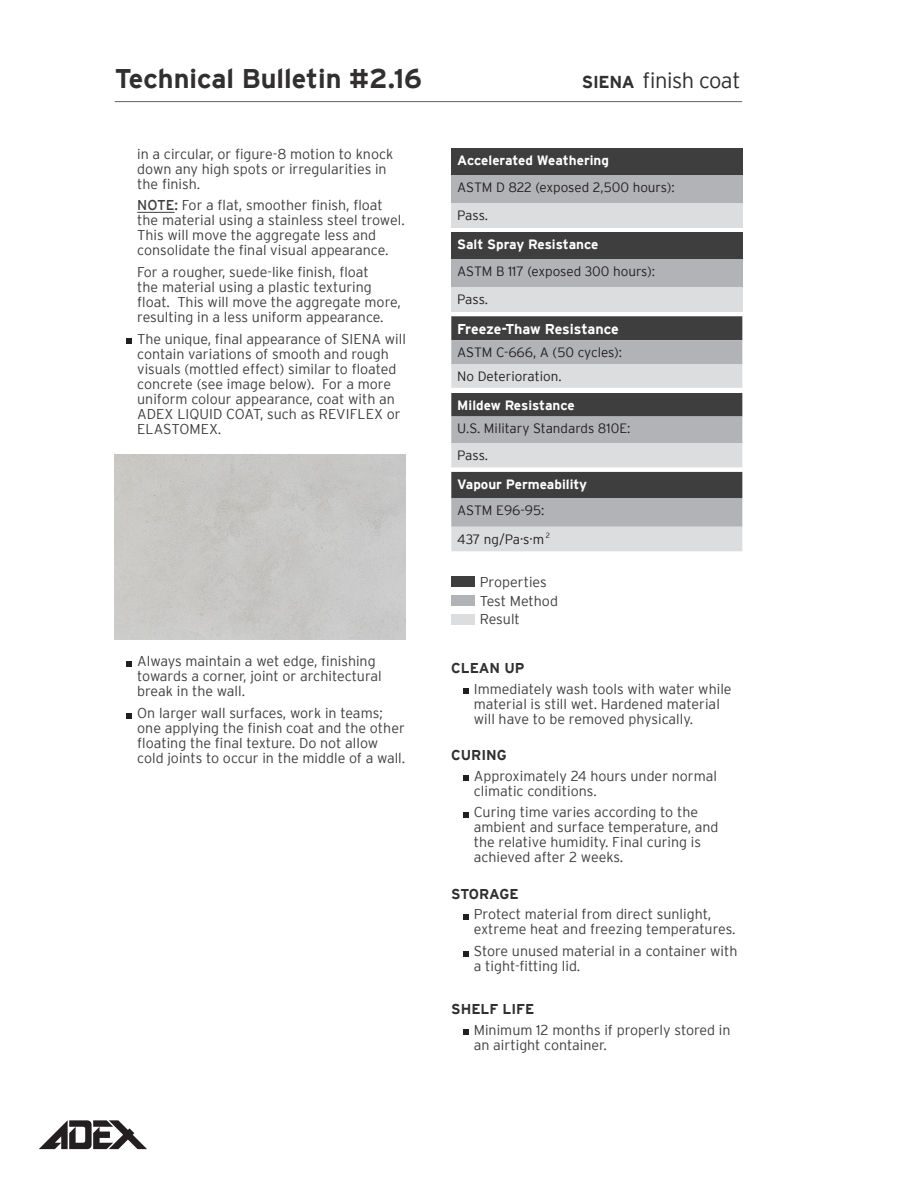
<style>
.page{position:relative;width:918px;height:1188px;background:#fff}
.page>*{position:absolute;margin:0;border:0;box-sizing:border-box;transform-origin:0 0}
.t1{font:700 27px "Interstate";color:#312f30}
.t2{font:300 21.9px "Interstate";letter-spacing:-.02em;color:#312f30}
.t3{font:300 14.25px/15px "Interstate";color:#3e3e3f}
.t4{font:700 14.25px "Interstate";color:#312f30}
.t5{font:700 14.25px "Interstate";letter-spacing:-.01em;color:#fff}
.t6{font:700 14.25px "Interstate";letter-spacing:-.02em;color:#312f30}
.t7{font:300 13.5px/28.3px "Interstate";color:#231f20}
.t8{font:700 13.5px "Interstate";color:#fff}
.s1{font-weight:700;font-size:17.25px}
.s2{font-weight:400}
</style>
<div class="page">
<hr style="left:115px;top:101px;width:627px;height:1px;background:#636366">
<hr style="left:137px;top:212px;width:37px;height:1px;background:#3e3e3f">
<svg style="left:127px;top:339px;width:5px;height:5px"></svg>
<div style="left:115px;top:454px;width:291px;height:186px;background:#c8c8c5"></div>
<svg style="left:127px;top:661px;width:5px;height:5px"></svg>
<svg style="left:127px;top:713px;width:5px;height:5px"></svg>
<div style="left:451px;top:148px;width:291px;height:27px;background:#3e3e3f"></div>
<div style="left:451px;top:175px;width:291px;height:28px;background:#b2b3b7"></div>
<div style="left:451px;top:203px;width:291px;height:25px;background:#dcdddf"></div>
<div style="left:451px;top:232px;width:291px;height:27px;background:#3e3e3f"></div>
<div style="left:451px;top:259px;width:291px;height:28px;background:#b2b3b7"></div>
<div style="left:451px;top:287px;width:291px;height:25px;background:#dcdddf"></div>
<div style="left:451px;top:316px;width:291px;height:24px;background:#3e3e3f"></div>
<div style="left:451px;top:340px;width:291px;height:24px;background:#b2b3b7"></div>
<svg style="left:451px;top:364px;width:291px;height:187px;background:#a7a8aa"></svg>
<div style="left:451px;top:577px;width:23px;height:10px;background:#3e3e3f"></div>
<div style="left:451px;top:595px;width:23px;height:11px;background:#b2b3b7"></div>
<div style="left:451px;top:614px;width:23px;height:10px;background:#dcdddf"></div>
<svg style="left:463px;top:688px;width:6px;height:6px"></svg>
<svg style="left:463px;top:775px;width:6px;height:6px"></svg>
<svg style="left:463px;top:812px;width:6px;height:5px"></svg>
<svg style="left:463px;top:914px;width:6px;height:5px"></svg>
<svg style="left:463px;top:951px;width:6px;height:5px"></svg>
<svg style="left:463px;top:1030px;width:6px;height:5px"></svg>
<svg style="left:39px;top:1120px;width:108px;height:29px"></svg>
<h1 class="t1" style="left:115px;top:64px;width:309px">Technical Bulletin #2.16</h1>
<h2 class="t2" style="left:582px;top:68px;width:160px"><span class="s1">SIENA</span> finish coat</h2>
<p class="t3" style="left:137px;top:146px;width:258px">in a circular, or figure-8 motion to knock down any high spots or irregularities in the finish.</p>
<p class="t3" style="left:137px;top:198px;width:269px"><span class="s2">NOTE:</span> For a flat, smoother finish, float the material using a stainless steel trowel.<br>This will move the aggregate less and consolidate the final visual appearance.</p>
<p class="t3" style="left:137px;top:265px;width:265px">For a rougher, suede-like finish, float<br>the material using a plastic texturing float. This will move the aggregate more, resulting in a less uniform appearance.</p>
<p class="t3" style="left:137px;top:331px;width:270px">The unique, final appearance of SIENA will contain variations of smooth and rough visuals (mottled effect) similar to floated concrete (see image below). For a more uniform colour appearance, coat with an ADEX LIQUID COAT, such as REVIFLEX or ELASTOMEX.</p>
<p class="t3" style="left:137px;top:654px;width:246px">Always maintain a wet edge, finishing towards a corner, joint or architectural break in the wall.</p>
<p class="t3" style="left:137px;top:706px;width:270px">On larger wall surfaces, work in teams; one applying the finish coat and the other floating the final texture. Do not allow cold joints to occur in the middle of a wall.</p>
<p class="t8" style="left:457px;top:153px;width:153px">Accelerated Weathering</p>
<p class="t7" style="left:457px;top:173px;width:219px">ASTM D 822 (exposed 2,500 hours):<br>Pass.</p>
<p class="t8" style="left:457px;top:237px;width:143px">Salt Spray Resistance</p>
<p class="t7" style="left:457px;top:257px;width:199px">ASTM B 117 (exposed 300 hours):<br>Pass.</p>
<p class="t5" style="left:457px;top:321px;width:163px">Freeze-Thaw Resistance</p>
<p class="t7" style="left:457px;top:340px;width:166px;line-height:24.3px">ASTM C-666, A (50 cycles):<br>No Deterioration.</p>
<p class="t8" style="left:457px;top:398px;width:119px">Mildew Resistance</p>
<p class="t7" style="left:457px;top:415px;width:175px;line-height:26.8px">U.S. Military Standards 810E:<br>Pass.</p>
<p class="t8" style="left:457px;top:476px;width:131px">Vapour Permeability</p>
<p class="t7" style="left:457px;top:496px;width:94px">ASTM E96-95:<br>437 ng/Pa·s·m <sup>2</sup></p>
<p class="t3" style="left:480px;top:573px;width:80px;line-height:18.5px">Properties<br>Test Method<br>Result</p>
<p class="t4" style="left:451px;top:660px;width:75px">CLEAN UP</p>
<p class="t3" style="left:474px;top:681px;width:259px">Immediately wash tools with water while material is still wet. Hardened material will have to be removed physically.</p>
<p class="t4" style="left:451px;top:747px;width:57px">CURING</p>
<p class="t3" style="left:474px;top:768px;width:245px">Approximately 24 hours under normal climatic conditions.</p>
<p class="t3" style="left:474px;top:805px;width:246px">Curing time varies according to the ambient and surface temperature, and the relative humidity. Final curing is achieved after 2 weeks.</p>
<p class="t6" style="left:451px;top:886px;width:69px">STORAGE</p>
<p class="t3" style="left:474px;top:907px;width:263px">Protect material from direct sunlight, extreme heat and freezing temperatures.</p>
<p class="t3" style="left:474px;top:944px;width:265px">Store unused material in a container with a tight-fitting lid.</p>
<p class="t4" style="left:451px;top:1001px;width:85px">SHELF LIFE</p>
<p class="t3" style="left:474px;top:1022px;width:258px">Minimum 12 months if properly stored in an airtight container.</p>
</div>
